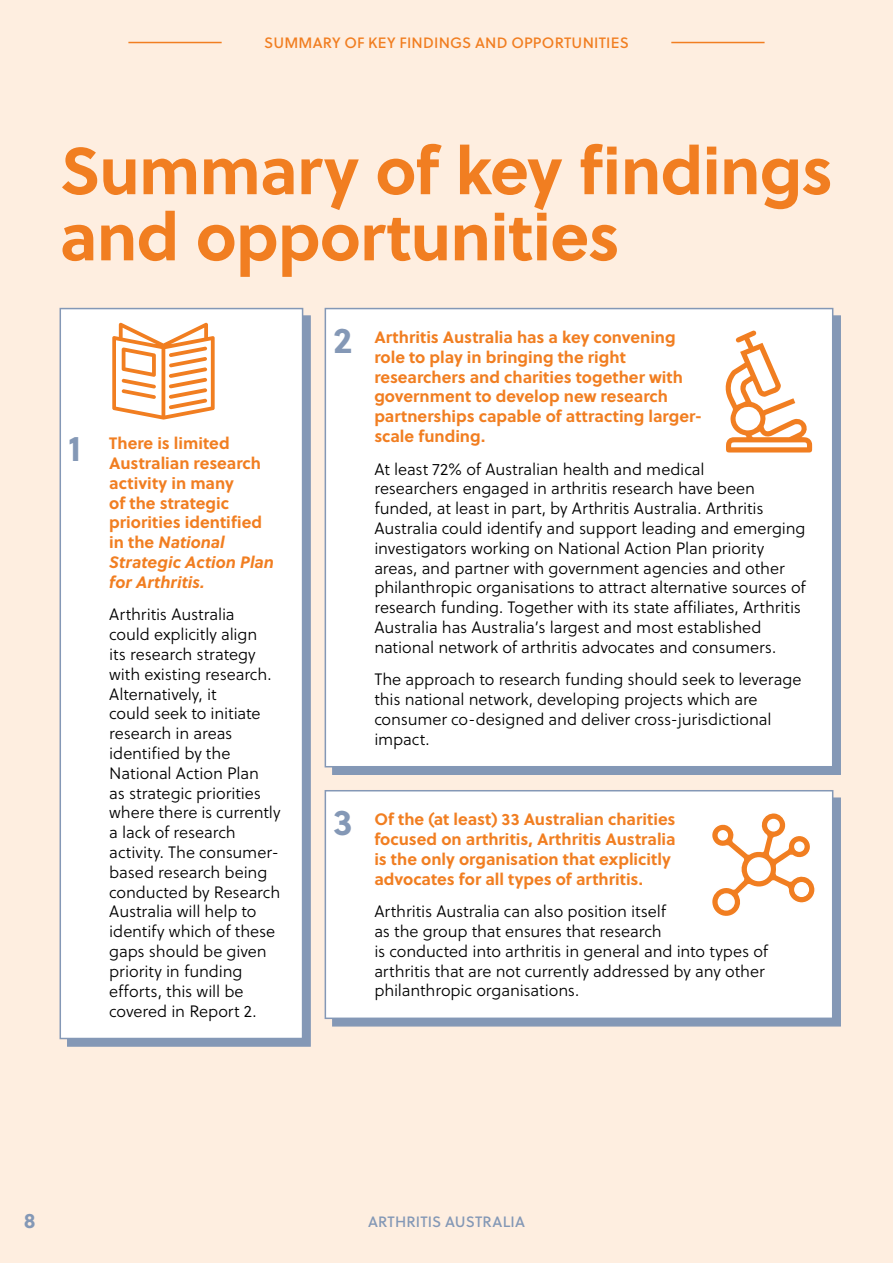
<style>
.page{position:relative;width:893px;height:1263px;background:#feeee0}
.page>*{position:absolute;margin:0;border:0;box-sizing:border-box;transform-origin:0 0}
.t1{font:700 66.15px/66.2px "Soleil";letter-spacing:-.015em;color:#f17e21}
.t2{font:700 36px "Soleil";color:#8498b6}
.t3{font:700 21px "Soleil";color:#8498b6}
.t4{font:16.5px/19.8px "Soleil Lt";letter-spacing:-.005em;color:#000}
.t5{font:700 16.5px/19.8px "Soleil";color:#f17e21}
.t6{font:15px "Soleil Bk";letter-spacing:.015em;color:#f17e21}
.t7{font:15px "Soleil Bk";letter-spacing:.01em;color:#8498b6}
.s1{font-style:italic}
</style>
<div class="page">
<hr style="left:128px;top:42px;width:94px;height:1px;background:#f17e21">
<div style="left:67px;top:315px;width:244px;height:732px;background:#8498b6;border:2px solid #8498b6"></div>
<div style="left:332px;top:315px;width:509px;height:460px;background:#8498b6"></div>
<div style="left:332px;top:797px;width:509px;height:229px;background:#8498b6"></div>
<hr style="left:671px;top:42px;width:94px;height:1px;background:#f17e21">
<div style="left:60px;top:309px;width:243px;height:729px;background:#fff"></div>
<div style="left:60px;top:308px;width:243px;height:731px;border:2px solid #8498b6"></div>
<div style="left:325px;top:309px;width:508px;height:458px;background:#fff"></div>
<div style="left:325px;top:308px;width:508px;height:459px;border:2px solid #8498b6"></div>
<div style="left:325px;top:791px;width:508px;height:227px;background:#fff"></div>
<div style="left:325px;top:790px;width:508px;height:229px;border:2px solid #8498b6"></div>
<svg style="left:112px;top:322px;width:103px;height:98px"></svg>
<svg style="left:725px;top:330px;width:87px;height:122px"></svg>
<svg style="left:712px;top:813px;width:103px;height:103px"></svg>
<p class="t6" style="left:264px;top:32px;width:366px">SUMMARY OF KEY FINDINGS AND OPPORTUNITIES</p>
<h1 class="t1" style="left:60px;top:134px;width:775px">Summary of key findings and opportunities</h1>
<h2 class="t2" style="left:68px;top:421px;width:14px">1</h2>
<p class="t5" style="left:109px;top:433px;width:166px">There is limited<br>Australian research activity in many<br>of the strategic priorities identified in the <span class="s1">National<br>Strategic Action Plan for Arthritis.</span></p>
<p class="t4" style="left:109px;top:605px;width:173px">Arthritis Australia<br>could explicitly align<br>its research strategy with existing research.<br>Alternatively, it<br>could seek to initiate research in areas identified by the<br>National Action Plan<br>as strategic priorities where there is currently a lack of research activity. The consumer&shy;based research being conducted by Research<br>Australia will help to identify which of these gaps should be given priority in funding efforts, this will be covered in Report 2.</p>
<h2 class="t2" style="left:333px;top:313px;width:20px">2</h2>
<p class="t5" style="left:374px;top:326px;width:329px">Arthritis Australia has a key convening role to play in bringing the right researchers and charities together with government to develop new research partnerships capable of attracting larger&shy;scale funding.</p>
<p class="t4" style="left:374px;top:459px;width:433px">At least 72% of Australian health and medical<br>researchers engaged in arthritis research have been funded, at least in part, by Arthritis Australia. Arthritis Australia could identify and support leading and emerging investigators working on National Action Plan priority areas, and partner with government agencies and other philanthropic organisations to attract alternative sources of research funding. Together with its state affiliates, Arthritis Australia has Australia’s largest and most established national network of arthritis advocates and consumers.</p>
<p class="t4" style="left:374px;top:669px;width:429px">The approach to research funding should seek to leverage this national network, developing projects which are consumer co-designed and deliver cross-jurisdictional impact.</p>
<h2 class="t2" style="left:333px;top:795px;width:21px">3</h2>
<p class="t5" style="left:374px;top:808px;width:303px">Of the (at least) 33 Australian charities focused on arthritis, Arthritis Australia is the only organisation that explicitly advocates for all types of arthritis.</p>
<p class="t4" style="left:374px;top:901px;width:395px">Arthritis Australia can also position itself<br>as the group that ensures that research<br>is conducted into arthritis in general and into types of arthritis that are not currently addressed by any other philanthropic organisations.</p>
<p class="t3" style="left:24px;top:1204px;width:13px">8</p>
<p class="t7" style="left:368px;top:1210px;width:158px">ARTHRITIS AUSTRALIA</p>
</div>
